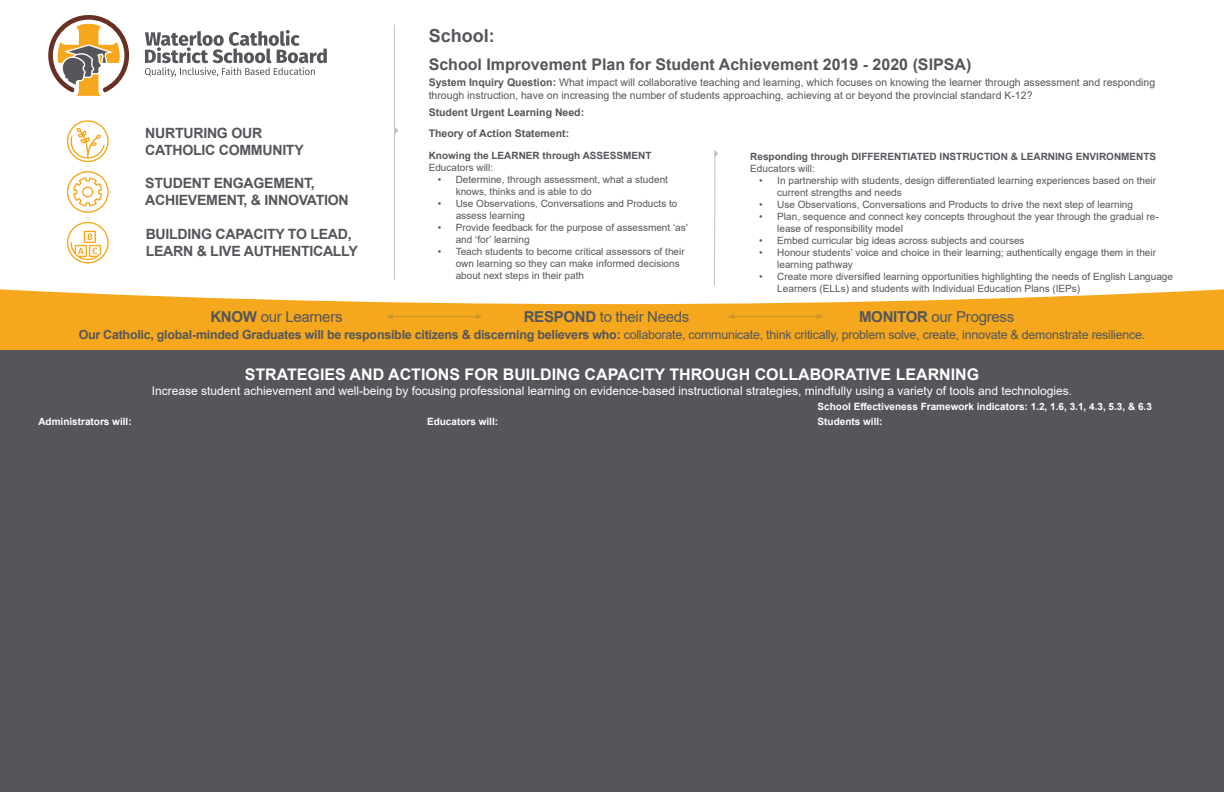
<style>
.page{position:relative;width:1224px;height:792px;background:#fff}
.page>*{position:absolute;margin:0;border:0;box-sizing:border-box;transform-origin:0 0}
.t1{font:700 18px "Arial";color:#54565b}
.t2{font:700 16px "Arial";color:#fff}
.t3{font:700 16px "Arial";color:#54565b}
.t4{font:15px "Arial";letter-spacing:-.02em;color:#54565b}
.t5{font:700 14.2px/17px "Arial";letter-spacing:-.02em;color:#54565b}
.t6{font:12.5px "Arial";letter-spacing:-.02em;color:#54565b}
.t7{font:12px "Arial";color:#fff}
.t8{font:10.5px/12.6px "Arial";color:#54565b}
.t9{font:700 10.5px/21px "Arial";color:#54565b}
.t10{font:10px/12px "Arial";color:#54565b}
.t11{font:700 10px "Arial";color:#fff}
.t12{font:700 10px "Arial";color:#54565b}
.s1{font-weight:700}
</style>
<div class="page">
<div style="left:0;top:266px;width:1224px;height:425px;background:#f5a81d"></div>
<div style="left:0;top:350px;width:1224px;height:442px;background:#54565b"></div>
<svg style="left:0;top:24px;width:1224px;height:280px"></svg>
<hr style="left:394px;top:120px;width:1px;height:160px;background:#c4c2c4">
<svg style="left:145px;top:30px;width:182px;height:47px"></svg>
<svg style="left:48px;top:15px;width:81px;height:81px"></svg>
<hr style="left:394px;top:25px;width:1px;height:101px;background:#c4c2c4">
<svg style="left:67px;top:120px;width:42px;height:42px"></svg>
<svg style="left:67px;top:171px;width:42px;height:42px"></svg>
<svg style="left:67px;top:222px;width:42px;height:42px"></svg>
<svg style="left:395px;top:127px;width:3px;height:8px"></svg>
<svg style="left:713px;top:150px;width:5px;height:136px"></svg>
<hr style="left:733px;top:316px;width:85px;height:1px;background:#54565b">
<svg style="left:728px;top:314px;width:6px;height:5px"></svg>
<svg style="left:817px;top:314px;width:7px;height:5px"></svg>
<hr style="left:392px;top:316px;width:85px;height:1px;background:#54565b">
<svg style="left:386px;top:314px;width:7px;height:5px"></svg>
<svg style="left:476px;top:314px;width:6px;height:5px"></svg>
<h3 class="t5" style="left:145px;top:124px;width:160px">NURTURING OUR<br>CATHOLIC COMMUNITY</h3>
<h3 class="t5" style="left:145px;top:175px;width:205px">STUDENT ENGAGEMENT,<br>ACHIEVEMENT, &amp; INNOVATION</h3>
<h3 class="t5" style="left:146px;top:226px;width:214px">BUILDING CAPACITY TO LEAD,<br>LEARN &amp; LIVE AUTHENTICALLY</h3>
<h1 class="t1" style="left:429px;top:23px;width:68px">School:</h1>
<h2 class="t3" style="left:429px;top:53px;width:544px">School Improvement Plan for Student Achievement 2019 - 2020 (SIPSA)</h2>
<p class="t9" style="left:429px;top:102px;width:157px">Student Urgent Learning Need:<br>Theory of Action Statement:</p>
<p class="t8" style="left:429px;top:76px;width:728px"><span class="s1">System Inquiry Question:</span> What impact will collaborative teaching and learning, which focuses on knowing the learner through assessment and responding through instruction, have on increasing the number of students approaching, achieving at or beyond the provincial standard K-12?</p>
<p class="t12" style="left:429px;top:149px;width:224px">Knowing the LEARNER through ASSESSMENT</p>
<p class="t10" style="left:429px;top:162px;width:66px">Educators will:</p>
<p class="t10" style="left:456px;top:174px;width:214px;text-indent:-18px">• Determine, through assessment, what a student knows, thinks and is able to do</p>
<p class="t10" style="left:456px;top:198px;width:223px;text-indent:-18px">• Use Observations, Conversations and Products to assess learning</p>
<p class="t10" style="left:456px;top:222px;width:234px;text-indent:-18px">• Provide feedback for the purpose of assessment ‘as’ and ‘for’ learning</p>
<p class="t10" style="left:456px;top:246px;width:230px;text-indent:-18px">• Teach students to become critical assessors of their own learning so they can make informed decisions about next steps in their path</p>
<p class="t12" style="left:750px;top:150px;width:407px">Responding through DIFFERENTIATED INSTRUCTION &amp; LEARNING ENVIRONMENTS</p>
<p class="t10" style="left:750px;top:163px;width:66px">Educators will:</p>
<p class="t10" style="left:777px;top:175px;width:380px;text-indent:-18px">• In partnership with students, design differentiated learning experiences based on their current strengths and needs</p>
<p class="t10" style="left:759px;top:199px;width:375px">• Use Observations, Conversations and Products to drive the next step of learning</p>
<p class="t10" style="left:777px;top:211px;width:383px;text-indent:-18px">• Plan, sequence and connect key concepts throughout the year through the gradual re&shy;lease of responsibility model</p>
<p class="t10" style="left:759px;top:235px;width:267px">• Embed curricular big ideas across subjects and courses</p>
<p class="t10" style="left:777px;top:247px;width:380px;text-indent:-18px">• Honour students’ voice and choice in their learning; authentically engage them in their learning pathway</p>
<p class="t10" style="left:777px;top:271px;width:397px;text-indent:-18px">• Create more diversified learning opportunities highlighting the needs of English Language<br>Learners (ELLs) and students with Individual Education Plans (IEPs)</p>
<h3 class="t4" style="left:210px;top:306px;width:134px"><span class="s1">KNOW</span> our Learners</h3>
<h3 class="t4" style="left:524px;top:306px;width:167px"><span class="s1">RESPOND</span> to their Needs</h3>
<h3 class="t4" style="left:859px;top:306px;width:157px"><span class="s1">MONITOR</span> our Progress</h3>
<p class="t6" style="left:79px;top:326px;width:1068px"><span class="s1">Our Catholic, global-minded Graduates will be responsible citizens &amp; discerning believers who:</span> collaborate, communicate, think critically, problem solve, create, innovate &amp; demonstrate resilience.</p>
<h2 class="t2" style="left:245px;top:363px;width:736px">STRATEGIES AND ACTIONS FOR BUILDING CAPACITY THROUGH COLLABORATIVE LEARNING</h2>
<p class="t7" style="left:152px;top:383px;width:922px">Increase student achievement and well-being by focusing professional learning on evidence-based instructional strategies, mindfully using a variety of tools and technologies.</p>
<p class="t11" style="left:818px;top:400px;width:336px">School Effectiveness Framework indicators: 1.2, 1.6, 3.1, 4.3, 5.3, &amp; 6.3</p>
<p class="t11" style="left:38px;top:414px;width:95px">Administrators will:</p>
<p class="t11" style="left:427px;top:414px;width:73px">Educators will:</p>
<p class="t11" style="left:818px;top:414px;width:67px">Students will:</p>
</div>
